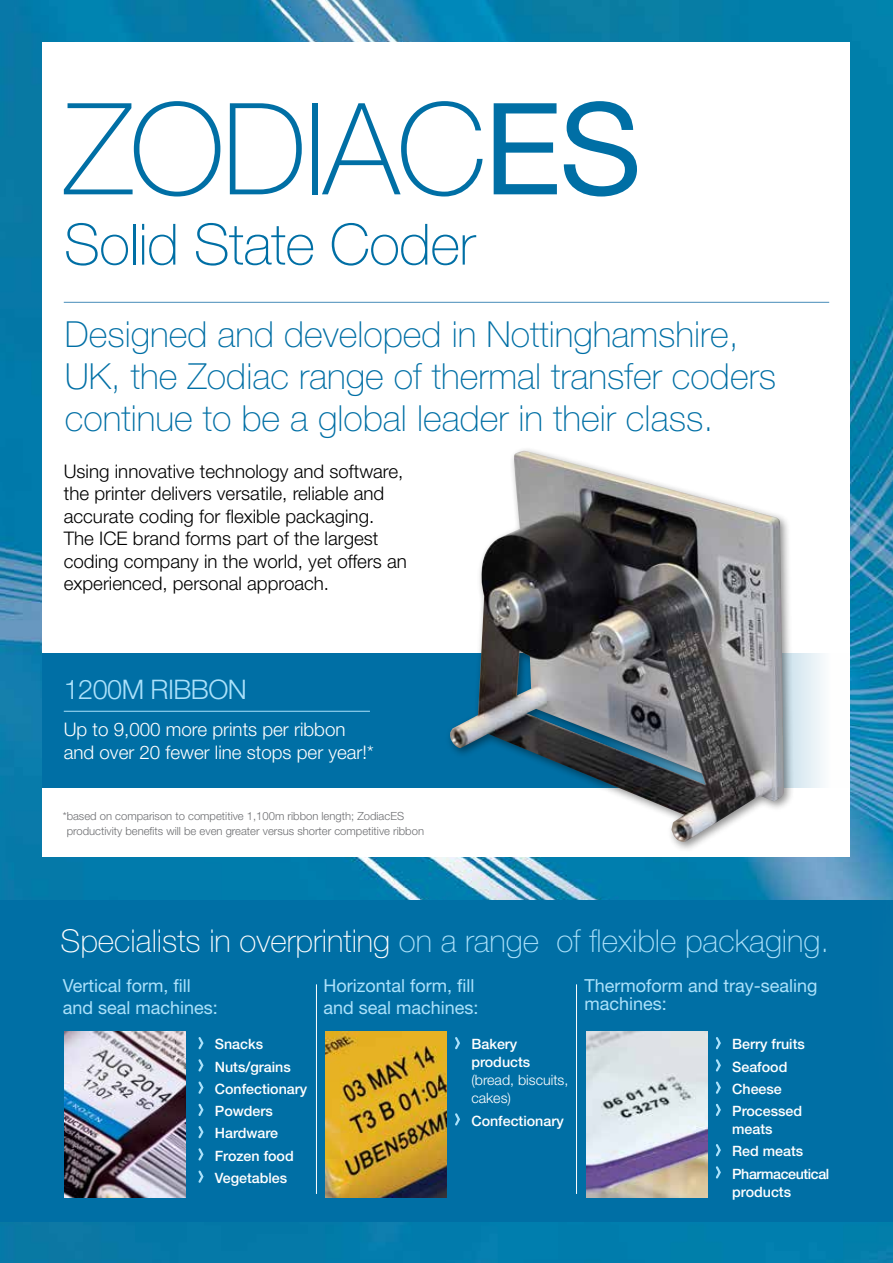
<style>
.page{position:relative;width:893px;height:1263px;background:#fff}
.page>*{position:absolute;margin:0;border:0;box-sizing:border-box;transform-origin:0 0}
.t1{font:100 127.5px "Helvetica Neue LT";letter-spacing:-.02em;color:#006fa5}
.t2{font:100 57px "Helvetica Neue LT";letter-spacing:-.01em;color:#006fa5}
.t3{font:100 36px/42px "Helvetica Neue LT";color:#006fa5}
.t4{font:100 31.5px "Helvetica Neue LT";color:#abe1fa}
.t5{font:300 27px "Helvetica Neue LT";letter-spacing:-.02em;color:#abe1fa}
.t6{font:300 18.75px/22.5px "Helvetica Neue LT";color:#000}
.t7{font:300 18.75px/22.5px "Helvetica Neue LT";color:#fff}
.t8{font:18px/22.2px "Helvetica Neue LT";color:#abe1fa}
.t9{font:500 14.25px/22.2px "Helvetica Neue LT";color:#fff}
.t10{font:500 14.25px/22.2px "Helvetica Neue LT";letter-spacing:-.03em;color:#fff}
.t11{font:300 14.25px/18px "Helvetica Neue LT";color:#fff}
.t12{font:300 11.25px/15px "Helvetica Neue LT";color:#6d6e71}
.s1{font-weight:400}
.s2{color:#fff}
</style>
<div class="page">
<img style="left:0;top:0;width:893px;height:1263px">
<div style="left:43px;top:43px;width:807px;height:814px;background:#fff"></div>
<div style="left:0;top:901px;width:893px;height:321px;background:#006fa5"></div>
<hr style="left:64px;top:302px;width:765px;height:1px;background:#478cb9">
<img style="left:65px;top:1031px;width:121px;height:166px">
<img style="left:325px;top:1031px;width:121px;height:166px">
<img style="left:586px;top:1031px;width:121px;height:166px">
<svg style="left:198px;top:1037px;width:6px;height:13px"></svg>
<svg style="left:198px;top:1059px;width:6px;height:13px"></svg>
<svg style="left:198px;top:1081px;width:6px;height:13px"></svg>
<svg style="left:198px;top:1103px;width:6px;height:13px"></svg>
<svg style="left:198px;top:1126px;width:6px;height:13px"></svg>
<svg style="left:198px;top:1148px;width:6px;height:13px"></svg>
<svg style="left:198px;top:1170px;width:6px;height:13px"></svg>
<svg style="left:455px;top:1037px;width:5px;height:13px"></svg>
<svg style="left:455px;top:1113px;width:5px;height:13px"></svg>
<svg style="left:716px;top:1037px;width:5px;height:13px"></svg>
<svg style="left:715px;top:1059px;width:6px;height:13px"></svg>
<svg style="left:716px;top:1081px;width:5px;height:13px"></svg>
<svg style="left:716px;top:1103px;width:5px;height:13px"></svg>
<svg style="left:716px;top:1144px;width:5px;height:13px"></svg>
<svg style="left:715px;top:1166px;width:6px;height:13px"></svg>
<hr style="left:316px;top:984px;width:1px;height:210px;background:#fff">
<hr style="left:576px;top:984px;width:1px;height:210px;background:#fff">
<div style="left:43px;top:653px;width:807px;height:134px;background:#006fa5"></div>
<hr style="left:64px;top:711px;width:306px;height:1px;background:#abe1fa">
<div style="left:445px;top:446px;width:350px;height:407px;background:#000;opacity:.45"></div>
<img style="left:448px;top:451px;width:336px;height:392px">
<h1 class="t1" style="left:64px;top:76px;width:579px">ZODIAC<span class="s1">ES</span></h1>
<h2 class="t2" style="left:64px;top:212px;width:413px">Solid State Coder</h2>
<h3 class="t3" style="left:65px;top:313px;width:713px">Designed and developed in Nottinghamshire,<br>UK, the Zodiac range of thermal transfer coders continue to be a global leader in their class.</h3>
<p class="t6" style="left:64px;top:459px;width:345px">Using innovative technology and software, the printer delivers versatile, reliable and accurate coding for flexible packaging.<br>The ICE brand forms part of the largest coding company in the world, yet offers an experienced, personal approach.</p>
<h3 class="t5" style="left:64px;top:673px;width:185px">1200m ribbon</h3>
<p class="t7" style="left:64px;top:718px;width:311px">Up to 9,000 more prints per ribbon and over 20 fewer line stops per year!*</p>
<p class="t12" style="left:67px;top:808px;width:359px;text-indent:-4px">*based on comparison to competitive 1,100m ribbon length; ZodiacES productivity benefits will be even greater versus shorter competitive ribbon</p>
<h3 class="t4" style="left:61px;top:922px;width:770px"><span class="s2">Specialists in overprinting</span> on a range of flexible packaging.</h3>
<p class="t8" style="left:63px;top:974px;width:157px">Vertical form, fill and seal machines:</p>
<p class="t8" style="left:324px;top:974px;width:157px">Horizontal form, fill and seal machines:</p>
<p class="t8" style="left:584px;top:976px;width:235px;line-height:18px">Thermoform and tray-sealing machines:</p>
<p class="t9" style="left:215px;top:1033px;width:94px">Snacks<br>Nuts/grains<br>Confectionary<br>Powders<br>Hardware<br>Frozen food<br>Vegetables</p>
<p class="t9" style="left:471px;top:1035px;width:60px;line-height:18px">Bakery products</p>
<p class="t11" style="left:471px;top:1071px;width:98px">(bread, biscuits, cakes)</p>
<p class="t9" style="left:471px;top:1109px;width:94px">Confectionary</p>
<p class="t9" style="left:732px;top:1033px;width:74px">Berry fruits<br>Seafood<br>Cheese<br>Processed</p>
<p class="t10" style="left:732px;top:1118px;width:99px">meats<br>Red meats<br>Pharmaceutical</p>
<p class="t9" style="left:732px;top:1180px;width:60px">products</p>
</div>
